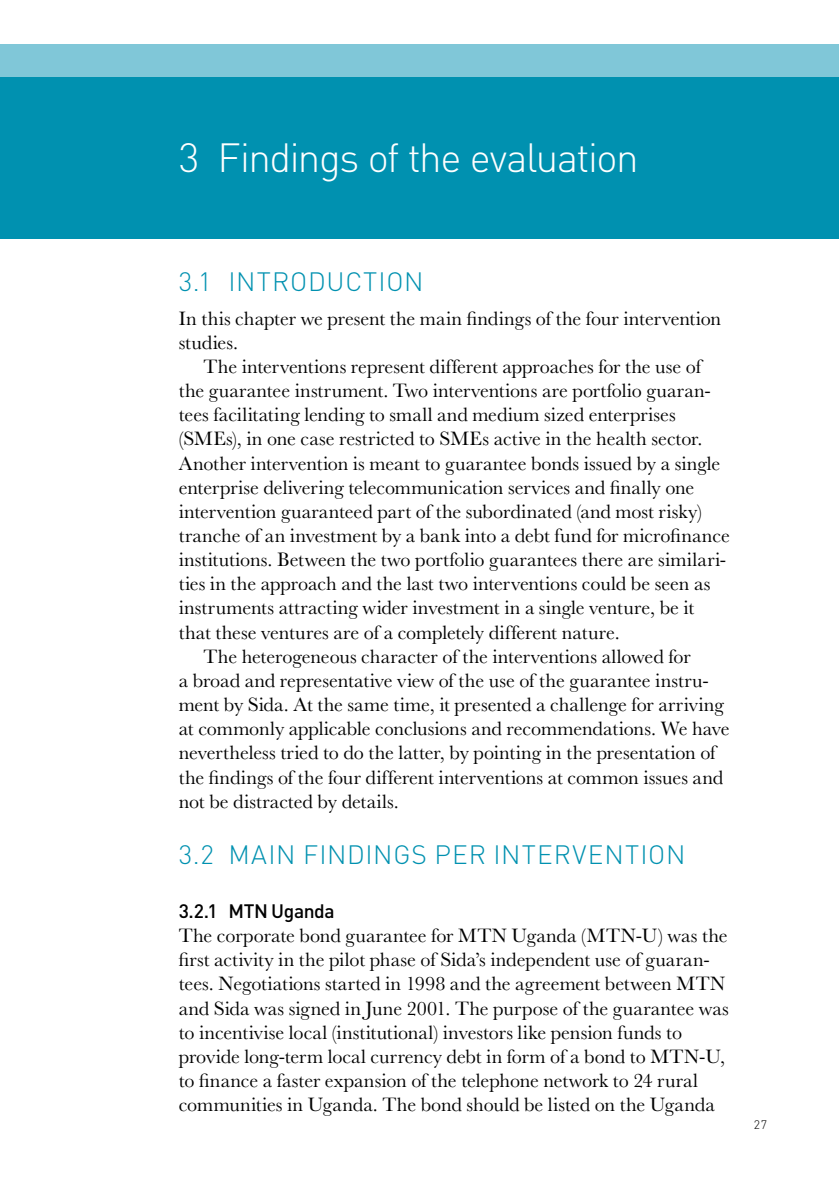
<style>
.page{position:relative;width:839px;height:1186px;background:#fff}
.page>*{position:absolute;margin:0;border:0;box-sizing:border-box;transform-origin:0 0}
.t1{font:300 40.25px "DIN Pro";letter-spacing:-.035em;color:#fff}
.t2{font:300 26.25px "DIN Pro";letter-spacing:.03em;color:#0091b0}
.t3{font:20.12px/24.2px "Baskerville MT Std";color:#000}
.t4{font:500 19.25px "DIN Pro";letter-spacing:-.02em;color:#000}
.t5{font:300 12.25px "DIN Pro";color:#000}
</style>
<div class="page">
<div style="left:0;top:77px;width:838px;height:161px;background:#0091b0"></div>
<div style="left:0;top:45px;width:838px;height:32px;background:#80c7d8"></div>
<h1 class="t1" style="left:179px;top:130px;width:461px">3 Findings of the evaluation</h1>
<h2 class="t2" style="left:179px;top:263px;width:246px">3.1 INTRODUCTION</h2>
<p class="t3" style="left:179px;top:306px;width:544px">In this chapter we present the main findings of the four intervention studies.</p>
<p class="t3" style="left:203px;top:354px;width:499px">The interventions represent different approaches for the use of</p>
<p class="t3" style="left:179px;top:378px;width:533px">the guarantee instrument. Two interventions are portfolio guaran-</p>
<p class="t3" style="left:179px;top:402px;width:498px">tees facilitating lending to small and medium sized enterprises</p>
<p class="t3" style="left:179px;top:427px;width:525px">(SMEs), in one case restricted to SMEs active in the health sector.</p>
<p class="t3" style="left:179px;top:451px;width:543px">Another intervention is meant to guarantee bonds issued by a single</p>
<p class="t3" style="left:179px;top:475px;width:517px">enterprise delivering telecommunication services and finally one</p>
<p class="t3" style="left:179px;top:499px;width:524px">intervention guaranteed part of the subordinated (and most risky)</p>
<p class="t3" style="left:179px;top:523px;width:552px">tranche of an investment by a bank into a debt fund for microfinance</p>
<p class="t3" style="left:179px;top:547px;width:549px">institutions. Between the two portfolio guarantees there are similari-</p>
<p class="t3" style="left:179px;top:572px;width:533px">ties in the approach and the last two interventions could be seen as</p>
<p class="t3" style="left:179px;top:596px;width:517px">instruments attracting wider investment in a single venture, be it</p>
<p class="t3" style="left:179px;top:620px;width:442px">that these ventures are of a completely different nature.</p>
<p class="t3" style="left:203px;top:644px;width:488px">The heterogeneous character of the interventions allowed for</p>
<p class="t3" style="left:179px;top:668px;width:531px">a broad and representative view of the use of the guarantee instru-</p>
<p class="t3" style="left:179px;top:692px;width:546px">ment by Sida. At the same time, it presented a challenge for arriving</p>
<p class="t3" style="left:179px;top:716px;width:552px">at commonly applicable conclusions and recommendations. We have</p>
<p class="t3" style="left:179px;top:741px;width:538px">nevertheless tried to do the latter, by pointing in the presentation of</p>
<p class="t3" style="left:179px;top:765px;width:546px">the findings of the four different interventions at common issues and</p>
<p class="t3" style="left:179px;top:789px;width:222px">not be distracted by details.</p>
<h2 class="t2" style="left:179px;top:836px;width:508px">3.2 MAIN FINDINGS PER INTERVENTION</h2>
<p class="t4" style="left:179px;top:898px;width:157px">3.2.1 MTN Uganda</p>
<p class="t3" style="left:179px;top:923px;width:551px">The corporate bond guarantee for MTN Uganda (MTN-U) was the first activity in the pilot phase of Sida’s independent use of guaran&shy;tees. Negotiations started in 1998 and the agreement between MTN and Sida was signed in June 2001. The purpose of the guarantee was to incentivise local (institutional) investors like pension funds to provide long-term local currency debt in form of a bond to MTN-U, to finance a faster expansion of the telephone network to 24 rural communities in Uganda. The bond should be listed on the Uganda</p>
<p class="t5" style="left:753px;top:1116px;width:15px">27</p>
</div>
